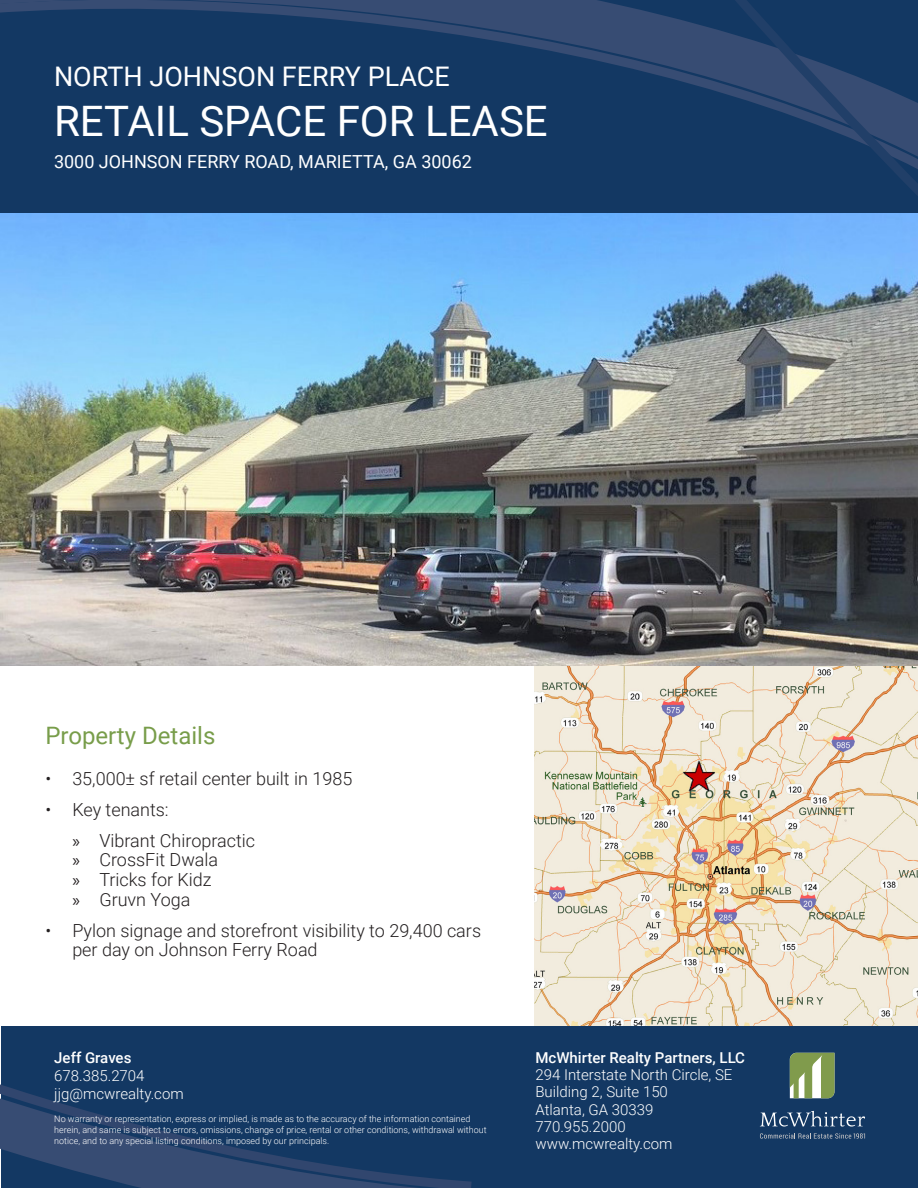
<style>
.page{position:relative;width:918px;height:1188px;background:#fff}
.page>*{position:absolute;margin:0;border:0;box-sizing:border-box;transform-origin:0 0}
.t1{font:42px "Roboto";color:#fff}
.t2{font:27px "Roboto";color:#fff}
.t3{font:24px "Roboto";color:#789d4a}
.t4{font:300 18px/19.8px "Roboto";color:#231f20}
.t5{font:18px "Roboto";color:#fff}
.t6{font:300 15px "Roboto";color:#fff}
.t7{font:500 15px "Roboto";color:#fff}
.t8{font:300 9px/10.8px "Roboto";color:#fff}
.s1{font-family:"Myriad Pro";font-weight:400}
</style>
<div class="page">
<img style="left:535px;top:665px;width:383px;height:361px">
<svg style="left:0;top:0;width:713px;height:209px;background:#173a65"></svg>
<svg style="left:713px;top:0;width:205px;height:214px;background:#1d3e68"></svg>
<img style="left:0;top:214px;width:918px;height:451px">
<div style="left:1px;top:1027px;width:917px;height:161px;background:#133863"></div>
<svg style="left:0;top:1084px;width:472px;height:104px"></svg>
<svg style="left:760px;top:1133px;width:105px;height:6px"></svg>
<svg style="left:790px;top:1053px;width:44px;height:45px;background:#9fb379"></svg>
<svg style="left:760px;top:1111px;width:105px;height:16px"></svg>
<p class="t2" style="left:54px;top:57px;width:397px">NORTH JOHNSON FERRY PLACE</p>
<p class="t1" style="left:54px;top:92px;width:495px">RETAIL SPACE FOR LEASE</p>
<p class="t5" style="left:54px;top:149px;width:419px">3000 JOHNSON FERRY ROAD, MARIETTA, GA 30062</p>
<p class="t3" style="left:45px;top:719px;width:172px">Property Details</p>
<p class="t4" style="left:45px;top:768px;width:308px">• 35,000± sf retail center built in 1985</p>
<p class="t4" style="left:45px;top:799px;width:125px">• Key tenants:</p>
<p class="t4" style="left:72px;top:830px;width:184px"><span class="s1">»</span> Vibrant Chiropractic</p>
<p class="t4" style="left:72px;top:849px;width:147px"><span class="s1">»</span> CrossFit Dwala</p>
<p class="t4" style="left:72px;top:869px;width:141px"><span class="s1">»</span> Tricks for Kidz</p>
<p class="t4" style="left:72px;top:889px;width:120px"><span class="s1">»</span> Gruvn Yoga</p>
<p class="t4" style="left:72px;top:920px;width:410px;text-indent:-27px">• Pylon signage and storefront visibility to 29,400 cars per day on Johnson Ferry Road</p>
<p class="t7" style="left:54px;top:1047px;width:79px">Jeff Graves</p>
<p class="t6" style="left:54px;top:1065px;width:92px">678.385.2704</p>
<p class="t6" style="left:54px;top:1083px;width:131px">jjg@mcwrealty.com</p>
<p class="t8" style="left:54px;top:1113px;width:434px">No warranty or representation, express or implied, is made as to the accuracy of the information contained herein, and same is subject to errors, omissions, change of price, rental or other conditions, withdrawal without notice, and to any special listing conditions, imposed by our principals.</p>
<p class="t7" style="left:535px;top:1047px;width:211px">McWhirter Realty Partners, LLC</p>
<p class="t6" style="left:535px;top:1064px;width:199px">294 Interstate North Circle, SE</p>
<p class="t6" style="left:535px;top:1082px;width:134px">Building 2, Suite 150</p>
<p class="t6" style="left:535px;top:1099px;width:119px">Atlanta, GA 30339</p>
<p class="t6" style="left:535px;top:1116px;width:92px">770.955.2000</p>
<p class="t6" style="left:535px;top:1133px;width:139px">www.mcwrealty.com</p>
</div>
